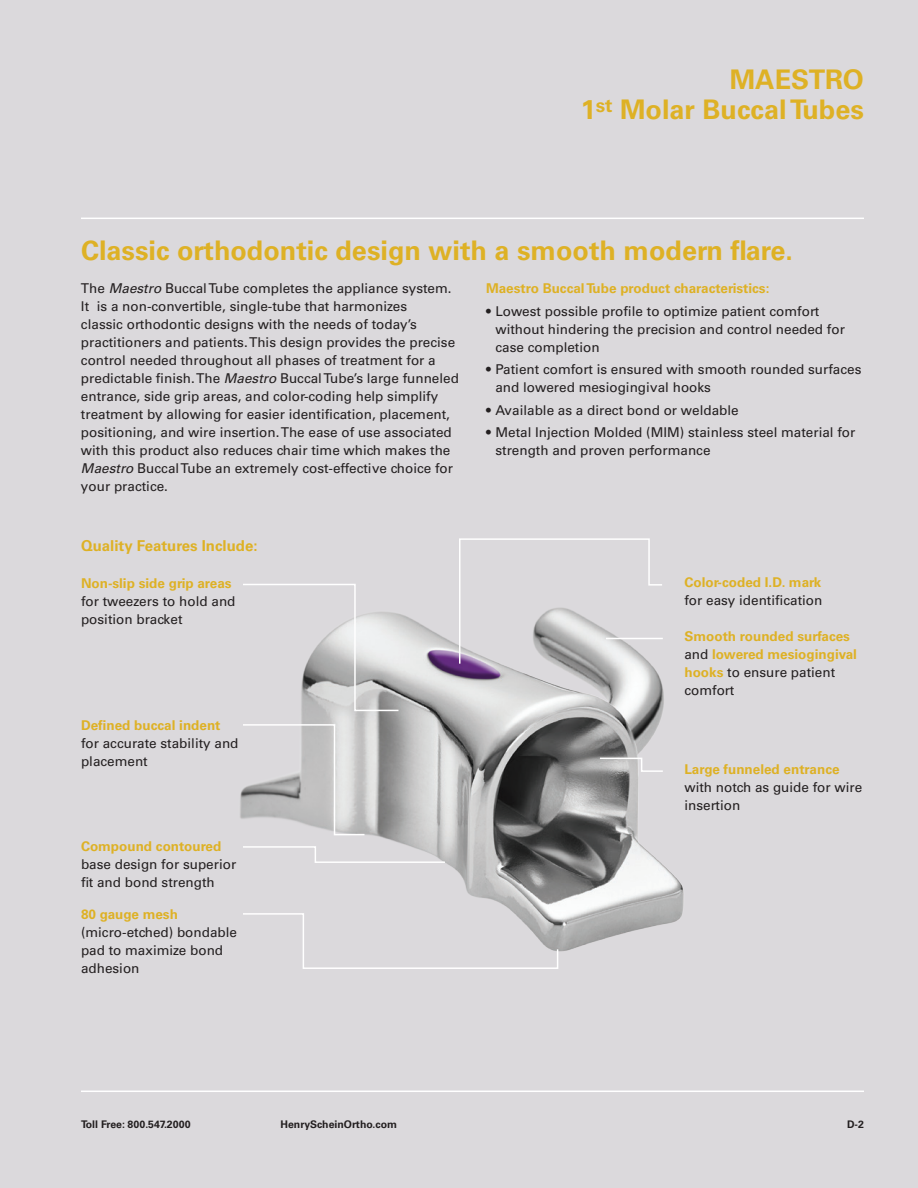
<style>
.page{position:relative;width:918px;height:1188px;background:#dbd9dc}
.page>*{position:absolute;margin:0;border:0;box-sizing:border-box;transform-origin:0 0}
.t1{font:700 27px/30px "Univers LT Std";color:#deb125;text-align:right}
.t2{font:700 15px "Univers LT Std";color:#deb125}
.t3{font:13.5px/18px "Univers LT Std";color:#231f20}
.t4{font:700 13.5px/18px "Univers LT Std";color:#deb125}
.t5{font:700 10.5px "Univers LT Std";color:#231f20}
.s1{font-style:italic}
.s2{font-weight:400;color:#231f20}
</style>
<div class="page">
<hr style="left:81px;top:218px;width:783px;height:1px;background:#fff">
<hr style="left:81px;top:1091px;width:783px;height:1px;background:#fff">
<img style="left:240px;top:614px;width:444px;height:338px">
<svg style="left:242px;top:584px;width:158px;height:128px"></svg>
<svg style="left:458px;top:538px;width:206px;height:127px"></svg>
<svg style="left:242px;top:723px;width:124px;height:113px"></svg>
<svg style="left:242px;top:845px;width:204px;height:19px"></svg>
<svg style="left:242px;top:912px;width:317px;height:57px"></svg>
<hr style="left:606px;top:638px;width:57px;height:1px;background:#fff">
<svg style="left:598px;top:757px;width:66px;height:16px"></svg>
<h1 class="t1" style="left:581px;top:64px;width:285px">MAESTRO<br>1<sup>st</sup> Molar Buccal Tubes</h1>
<h1 class="t1" style="left:81px;top:235px;width:714px">Classic orthodontic design with a smooth modern flare.</h1>
<p class="t3" style="left:81px;top:280px;width:380px">The <span class="s1">Maestro</span> Buccal Tube completes the appliance system.<br>It is a non-convertible, single-tube that harmonizes<br>classic orthodontic designs with the needs of today’s practitioners and patients. This design provides the precise control needed throughout all phases of treatment for a predictable finish. The <span class="s1">Maestro</span> Buccal Tube’s large funneled entrance, side grip areas, and color-coding help simplify treatment by allowing for easier identification, placement, positioning, and wire insertion. The ease of use associated with this product also reduces chair time which makes the <span class="s1">Maestro</span> Buccal Tube an extremely cost-effective choice for your practice.</p>
<p class="t4" style="left:486px;top:280px;width:285px">Maestro Buccal Tube product characteristics:</p>
<p class="t3" style="left:495px;top:302px;width:351px;text-indent:-9px">• Lowest possible profile to optimize patient comfort without hindering the precision and control needed for case completion</p>
<p class="t3" style="left:495px;top:360px;width:368px;text-indent:-9px">• Patient comfort is ensured with smooth rounded surfaces and lowered mesiogingival hooks</p>
<p class="t3" style="left:486px;top:401px;width:254px">• Available as a direct bond or weldable</p>
<p class="t3" style="left:495px;top:423px;width:362px;text-indent:-9px">• Metal Injection Molded (MIM) stainless steel material for strength and proven performance</p>
<p class="t2" style="left:81px;top:537px;width:178px">Quality Features Include:</p>
<p class="t4" style="left:81px;top:574px;width:152px">Non-slip side grip areas</p>
<p class="t3" style="left:81px;top:592px;width:156px">for tweezers to hold and position bracket</p>
<p class="t4" style="left:81px;top:716px;width:141px">Defined buccal indent</p>
<p class="t3" style="left:81px;top:734px;width:159px">for accurate stability and placement</p>
<p class="t4" style="left:81px;top:838px;width:142px">Compound contoured</p>
<p class="t3" style="left:81px;top:856px;width:157px">base design for superior fit and bond strength</p>
<p class="t4" style="left:81px;top:905px;width:98px">80 gauge mesh</p>
<p class="t3" style="left:81px;top:923px;width:158px">(micro-etched) bondable pad to maximize bond adhesion</p>
<p class="t4" style="left:684px;top:573px;width:138px">Color-coded I.D. mark</p>
<p class="t3" style="left:684px;top:591px;width:140px">for easy identification</p>
<p class="t4" style="left:684px;top:627px;width:174px">Smooth rounded surfaces <span class="s2">and</span> lowered mesiogingival hooks <span class="s2">to ensure patient comfort</span></p>
<p class="t4" style="left:684px;top:760px;width:157px">Large funneled entrance</p>
<p class="t3" style="left:684px;top:778px;width:179px">with notch as guide for wire insertion</p>
<p class="t5" style="left:81px;top:1118px;width:111px">Toll Free: 800.547.2000</p>
<p class="t5" style="left:280px;top:1118px;width:118px">HenryScheinOrtho.com</p>
<p class="t5" style="left:847px;top:1118px;width:18px">D-2</p>
</div>
